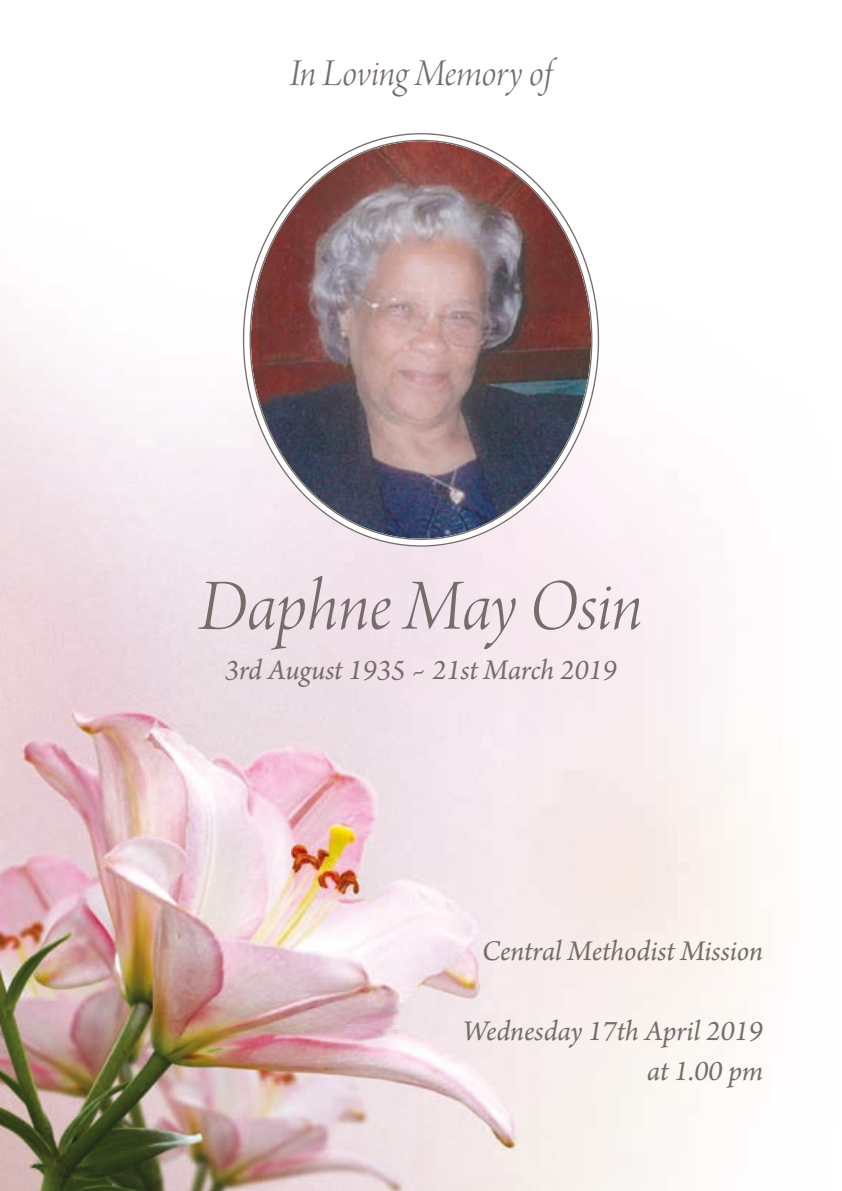
<style>
.page{position:relative;width:842px;height:1191px;background:#fff}
.page>*{position:absolute;margin:0;border:0;box-sizing:border-box;transform-origin:0 0}
.t1{font:76px "Arno Pro Light Italic Display";letter-spacing:-.005em;color:#756d69}
.t2{font:40px "Arno Pro Light Italic Display";letter-spacing:-.005em;color:#756d69}
.t3{font:italic 30px/40px "Arno Pro";color:#756d69;text-align:right}
.s1{font-family:"Adobe Garamond Pro";font-style:normal}
</style>
<div class="page">
<img style="left:0;top:133px;width:770px;height:1058px">
<img style="left:251px;top:141px;width:340px;height:397px">
<h2 class="t2" style="left:290px;top:51px;width:264px">In Loving Memory of</h2>
<h1 class="t1" style="left:199px;top:563px;width:445px">Daphne May Osin</h1>
<p class="t3" style="left:225px;top:651px;width:394px">3rd August 1935 <span class="s1">~</span> 21st March 2019</p>
<p class="t3" style="left:482px;top:932px;width:283px">Central Methodist Mission</p>
<p class="t3" style="left:463px;top:1012px;width:302px">Wednesday 17th April 2019 at 1.00 pm</p>
</div>
